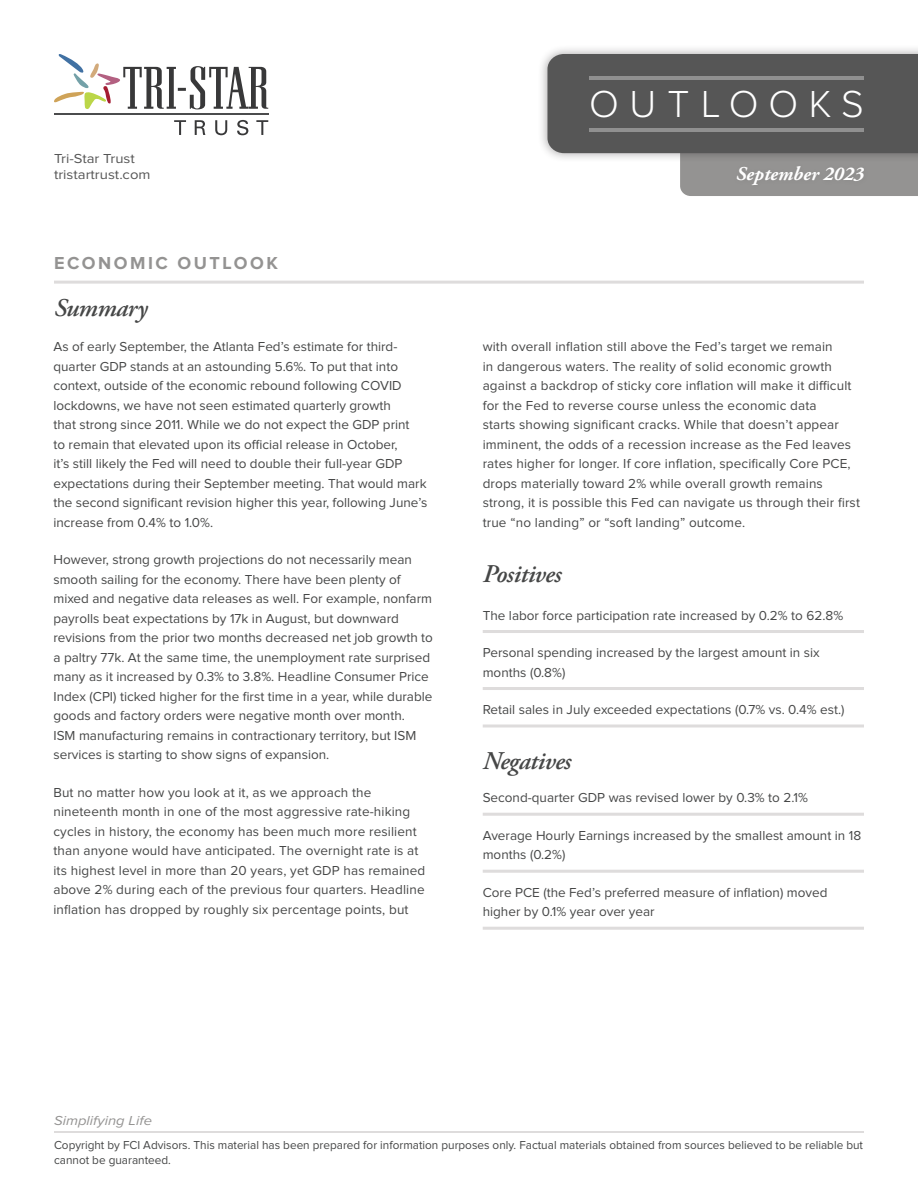
<style>
.page{position:relative;width:918px;height:1188px;background:#fff}
.page>*{position:absolute;margin:0;border:0;box-sizing:border-box;transform-origin:0 0}
.t1{font:300 39px "Proxima Nova";letter-spacing:.27em;color:#fff}
.bullets-square{font:italic 600 25.5px "Adobe Garamond Pro";letter-spacing:-.02em;color:#464747}
.palatino-main{font:italic 600 25.5px "Adobe Garamond Pro";letter-spacing:-.02em;color:#464747}
.t2{font:italic 700 19.5px "Adobe Garamond Pro";color:#fff}
.t3{font:700 18px "Proxima Nova";letter-spacing:.14em;color:#949392}
.palatino-main-2{font:13.5px/19.5px "Proxima Nova";color:#464747}
.bullets-square-2{font:13.5px/19.5px "Proxima Nova";color:#464747}
.t4{font:13.5px/16.2px "Proxima Nova";color:#565656;scale:1.1 1}
.t5{font:italic 13.5px "Proxima Nova";color:#949392;scale:1.1 1}
.t6{font:12px/14.4px "Proxima Nova";color:#464747}
</style>
<div class="page">
<div style="left:538px;top:44px;width:380px;height:119px;background:#231f20;opacity:.38"></div>
<svg style="left:547px;top:54px;width:371px;height:142px;background:#727272"></svg>
<hr style="left:590px;top:76px;width:274px;height:4px;background:#909090">
<hr style="left:590px;top:128px;width:274px;height:4px;background:#909090">
<div style="left:732px;top:162px;width:137px;height:29px;background:#939291"></div>
<hr style="left:483px;top:630px;width:381px;height:3px;background:#dedcdc">
<hr style="left:483px;top:687px;width:381px;height:3px;background:#dedcdc">
<hr style="left:483px;top:725px;width:381px;height:3px;background:#dedcdc">
<hr style="left:483px;top:813px;width:381px;height:3px;background:#dedcdc">
<hr style="left:483px;top:870px;width:381px;height:3px;background:#dedcdc">
<hr style="left:483px;top:927px;width:381px;height:3px;background:#dedcdc">
<hr style="left:54px;top:281px;width:810px;height:3px;background:#dedcdc">
<hr style="left:54px;top:1131px;width:810px;height:2px;background:#dedcdc">
<svg style="left:54px;top:54px;width:214px;height:55px"></svg>
<hr style="left:54px;top:114px;width:215px;height:1px;background:#4b4c4d">
<svg style="left:174px;top:120px;width:12px;height:15px"></svg>
<svg style="left:195px;top:120px;width:10px;height:15px"></svg>
<svg style="left:215px;top:120px;width:12px;height:15px"></svg>
<svg style="left:237px;top:120px;width:11px;height:15px"></svg>
<svg style="left:256px;top:120px;width:12px;height:15px"></svg>
<p class="t4" style="left:54px;top:151px;width:89px">Tri-Star Trust tristartrust.com</p>
<p class="t3" style="left:54px;top:254px;width:225px">ECONOMIC OUTLOOK</p>
<p class="bullets-square" style="left:54px;top:293px;width:95px">Summary</p>
<p class="palatino-main-2" style="left:53px;top:338px;width:376px">As of early September, the Atlanta Fed’s estimate for third&shy;quarter GDP stands at an astounding 5.6%. To put that into context, outside of the economic rebound following COVID lockdowns, we have not seen estimated quarterly growth<br>that strong since 2011. While we do not expect the GDP print<br>to remain that elevated upon its official release in October,<br>it’s still likely the Fed will need to double their full-year GDP expectations during their September meeting. That would mark the second significant revision higher this year, following June’s increase from 0.4% to 1.0%.</p>
<p class="palatino-main-2" style="left:53px;top:551px;width:381px">However, strong growth projections do not necessarily mean smooth sailing for the economy. There have been plenty of mixed and negative data releases as well. For example, nonfarm payrolls beat expectations by 17k in August, but downward revisions from the prior two months decreased net job growth to a paltry 77k. At the same time, the unemployment rate surprised many as it increased by 0.3% to 3.8%. Headline Consumer Price Index (CPI) ticked higher for the first time in a year, while durable goods and factory orders were negative month over month.<br>ISM manufacturing remains in contractionary territory, but ISM services is starting to show signs of expansion.</p>
<p class="palatino-main-2" style="left:53px;top:783px;width:373px">But no matter how you look at it, as we approach the nineteenth month in one of the most aggressive rate-hiking cycles in history, the economy has been much more resilient than anyone would have anticipated. The overnight rate is at its highest level in more than 20 years, yet GDP has remained above 2% during each of the previous four quarters. Headline inflation has dropped by roughly six percentage points, but</p>
<h1 class="t1" style="left:589px;top:86px;width:276px">OUTLOOKS</h1>
<h3 class="t2" style="left:736px;top:162px;width:129px">September 2023</h3>
<p class="palatino-main-2" style="left:483px;top:338px;width:379px">with overall inflation still above the Fed’s target we remain<br>in dangerous waters. The reality of solid economic growth against a backdrop of sticky core inflation will make it difficult for the Fed to reverse course unless the economic data<br>starts showing significant cracks. While that doesn’t appear imminent, the odds of a recession increase as the Fed leaves rates higher for longer. If core inflation, specifically Core PCE, drops materially toward 2% while overall growth remains strong, it is possible this Fed can navigate us through their first true “no landing” or “soft landing” outcome.</p>
<p class="palatino-main" style="left:483px;top:559px;width:80px">Positives</p>
<p class="bullets-square-2" style="left:483px;top:606px;width:362px">The labor force participation rate increased by 0.2% to 62.8%</p>
<p class="bullets-square-2" style="left:483px;top:643px;width:339px">Personal spending increased by the largest amount in six months (0.8%)</p>
<p class="bullets-square-2" style="left:483px;top:700px;width:363px">Retail sales in July exceeded expectations (0.7% vs. 0.4% est.)</p>
<p class="bullets-square" style="left:483px;top:746px;width:90px">Negatives</p>
<p class="bullets-square-2" style="left:483px;top:789px;width:327px">Second-quarter GDP was revised lower by 0.3% to 2.1%</p>
<p class="bullets-square-2" style="left:483px;top:826px;width:380px">Average Hourly Earnings increased by the smallest amount in 18 months (0.2%)</p>
<p class="bullets-square-2" style="left:483px;top:883px;width:346px">Core PCE (the Fed’s preferred measure of inflation) moved higher by 0.1% year over year</p>
<p class="t5" style="left:54px;top:1111px;width:91px">Simplifying Life</p>
<p class="t6" style="left:54px;top:1139px;width:811px">Copyright by FCI Advisors. This material has been prepared for information purposes only. Factual materials obtained from sources believed to be reliable but cannot be guaranteed.</p>
</div>
